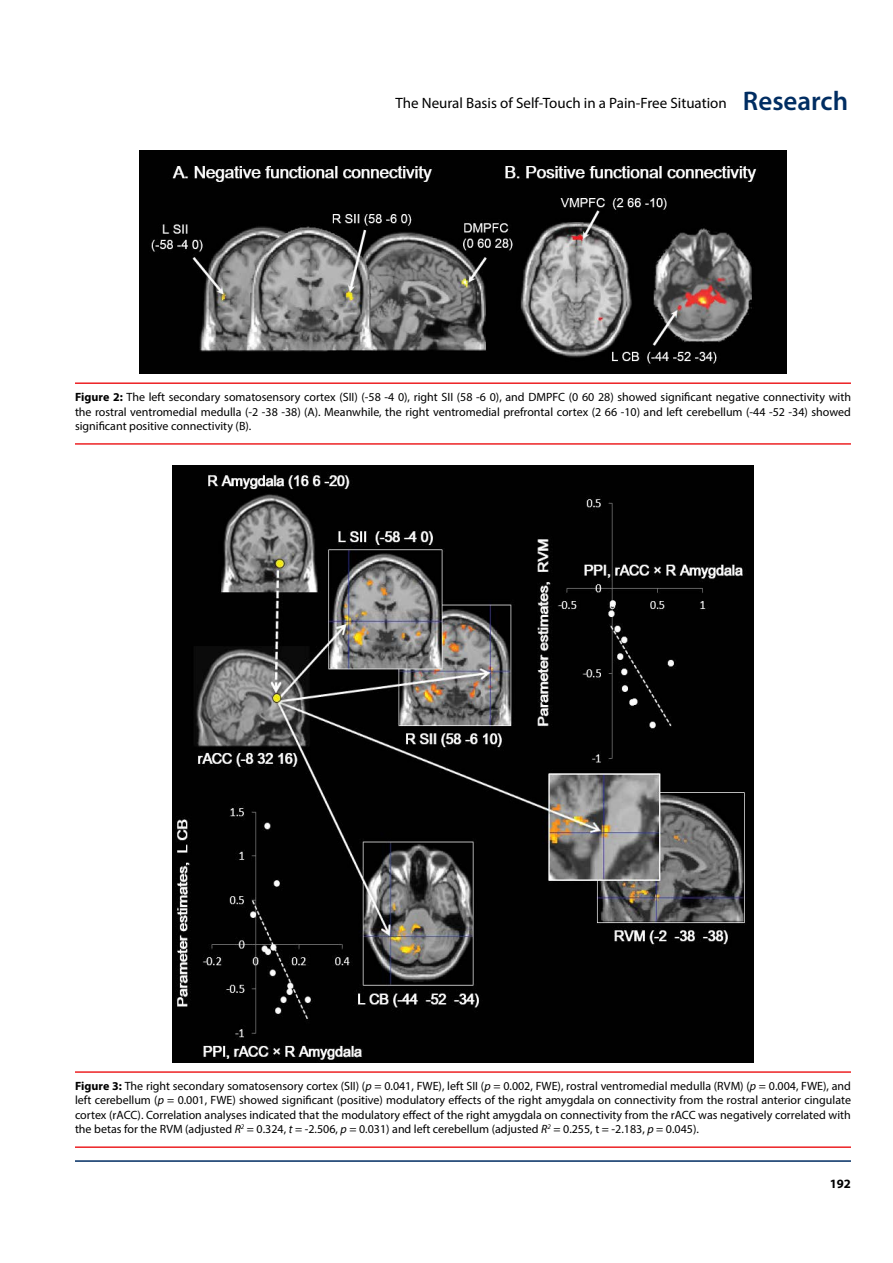
<style>
.page{position:relative;width:893px;height:1263px;background:#fff}
.page>*{position:absolute;margin:0;border:0;box-sizing:border-box;transform-origin:0 0}
.t1{font:15px "Myriad Pro";color:#000}
.t2{font:700 12.75px "Myriad Pro";color:#000}
.t3{font:12px/14.4px "Myriad Pro";color:#000;text-align:justify}
.s1{font-weight:600;font-size:27px;color:#002d62}
.s2{font-weight:700}
.s3{font-style:italic}
</style>
<div class="page">
<hr style="left:75px;top:1160px;width:776px;height:2px;background:#002d62">
<hr style="left:75px;top:382px;width:776px;height:2px;background:#ed2124">
<hr style="left:75px;top:443px;width:776px;height:2px;background:#ed2124">
<img style="left:139px;top:150px;width:648px;height:223px">
<hr style="left:75px;top:1071px;width:776px;height:2px;background:#ed2124">
<hr style="left:75px;top:1146px;width:776px;height:2px;background:#ed2124">
<img style="left:172px;top:466px;width:582px;height:596px">
<p class="t1" style="left:395px;top:94px;width:454px">The Neural Basis of Self-Touch in a Pain-Free Situation <span class="s1">Research</span></p>
<p class="t3" style="left:75px;top:390px;width:777px"><span class="s2">Figure 2:</span> The left secondary somatosensory cortex (SII) (-58 -4 0), right SII (58 -6 0), and DMPFC (0 60 28) showed significant negative connectivity with the rostral ventromedial medulla (-2 -38 -38) (A). Meanwhile, the right ventromedial prefrontal cortex (2 66 -10) and left cerebellum (-44 -52 -34) showed significant positive connectivity (B).</p>
<p class="t3" style="left:75px;top:1078px;width:777px"><span class="s2">Figure 3:</span> The right secondary somatosensory cortex (SII) (<span class="s3">p</span> = 0.041, FWE), left SII (<span class="s3">p</span> = 0.002, FWE), rostral ventromedial medulla (RVM) (<span class="s3">p</span> = 0.004, FWE), and left cerebellum (<span class="s3">p</span> = 0.001, FWE) showed significant (positive) modulatory effects of the right amygdala on connectivity from the rostral anterior cingulate cortex (rACC). Correlation analyses indicated that the modulatory effect of the right amygdala on connectivity from the rACC was negatively correlated with the betas for the RVM (adjusted <span class="s3">R</span><sup>2</sup> = 0.324, <span class="s3">t</span> = -2.506, <span class="s3">p</span> = 0.031) and left cerebellum (adjusted <span class="s3">R</span><sup>2</sup> = 0.255, t = -2.183, <span class="s3">p</span> = 0.045).</p>
<p class="t2" style="left:830px;top:1176px;width:23px">192</p>
</div>
